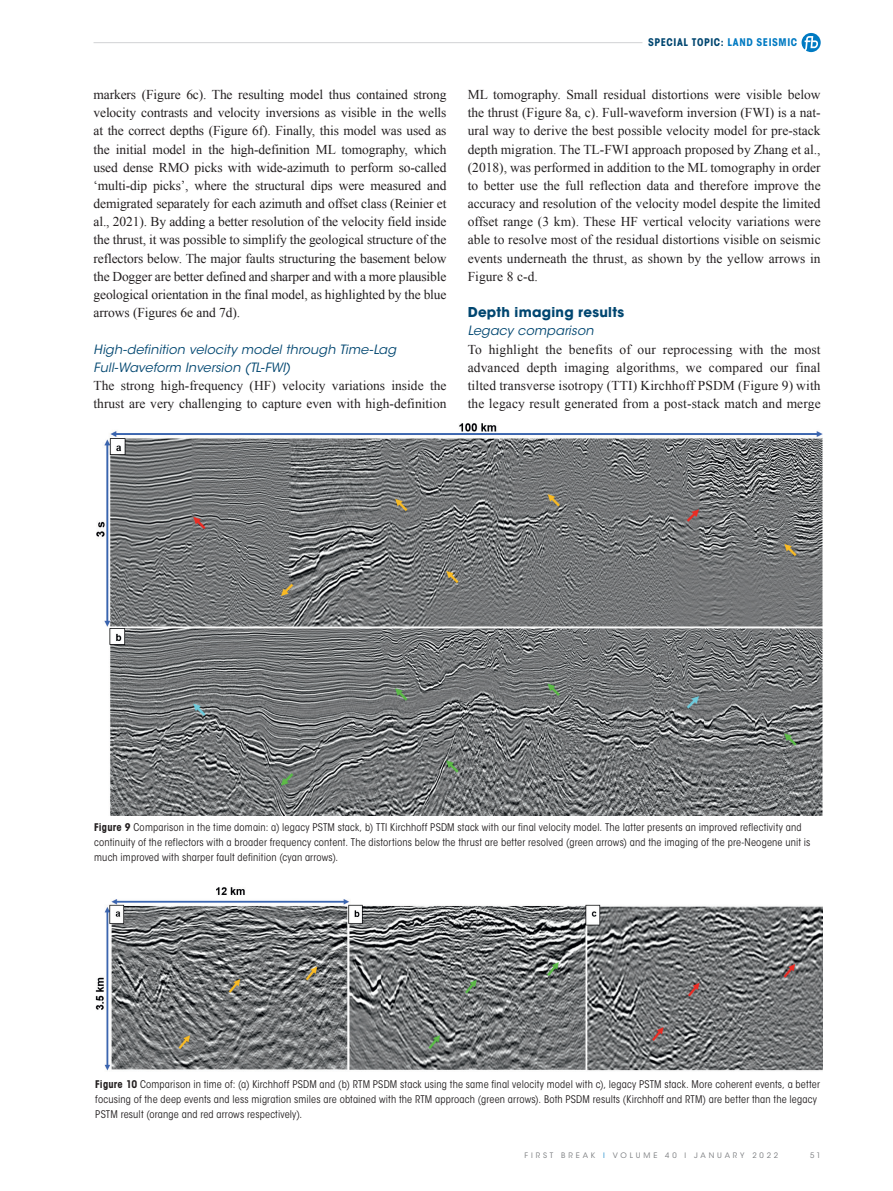
<style>
.page{position:relative;width:893px;height:1191px;background:#fff}
.page>*{position:absolute;margin:0;border:0;box-sizing:border-box;transform-origin:0 0}
._00-FB_BODY{font:13.5px/18.1px "Times New Roman";color:#231f20;text-align:justify}
._02-HEADER_2{font:700 13.5px "ITC Avant Garde Std";letter-spacing:.02em;color:#004670}
._03-HEADER_3{font:italic 12.75px/18.1px "ITC Avant Garde Std";letter-spacing:.01em;color:#004670}
._06-CAPTION_black{font:condensed 10.5px/15px "ITC Avant Garde Std";letter-spacing:.015em;color:#231f20}
.t1{font:700 condensed 10.5px "ITC Avant Garde Std";letter-spacing:.055em;color:#004670}
.t2{font:7.5px "ITC Avant Garde Std";letter-spacing:.385em;color:#787a7d}
.s1{color:#007ac2}
.s2{font-weight:700}
.s3{color:#1c8acb}
</style>
<div class="page">
<hr style="left:94px;top:42px;width:548px;height:1px;background:#d1d2d4">
<svg style="left:801px;top:33px;width:20px;height:19px"></svg>
<img style="left:96px;top:423px;width:727px;height:392px">
<img style="left:95px;top:887px;width:727px;height:184px">
<p class="_00-FB_BODY" style="left:94px;top:85px;width:355px">markers (Figure 6c). The resulting model thus contained strong velocity contrasts and velocity inversions as visible in the wells at the correct depths (Figure 6f). Finally, this model was used as the initial model in the high-definition ML tomography, which used dense RMO picks with wide-azimuth to perform so-called ‘multi-dip picks’, where the structural dips were measured and demigrated separately for each azimuth and offset class (Reinier et al., 2021). By adding a better resolution of the velocity field inside the thrust, it was possible to simplify the geological structure of the reflectors below. The major faults structuring the basement below the Dogger are better defined and sharper and with a more plausible geological orientation in the final model, as highlighted by the blue arrows (Figures 6e and 7d).</p>
<p class="_03-HEADER_3" style="left:94px;top:340px;width:304px">High-definition velocity model through Time-Lag<br>Full-Waveform Inversion (TL-FWI)</p>
<p class="_00-FB_BODY" style="left:94px;top:376px;width:354px">The strong high-frequency (HF) velocity variations inside the thrust are very challenging to capture even with high-definition</p>
<p class="t1" style="left:648px;top:36px;width:151px">SPECIAL TOPIC: <span class="s1">LAND SEISMIC</span></p>
<p class="_00-FB_BODY" style="left:468px;top:85px;width:354px">ML tomography. Small residual distortions were visible below the thrust (Figure 8a, c). Full-waveform inversion (FWI) is a nat&shy;ural way to derive the best possible velocity model for pre-stack depth migration. The TL-FWI approach proposed by Zhang et al., (2018), was performed in addition to the ML tomography in order to better use the full reflection data and therefore improve the accuracy and resolution of the velocity model despite the limited offset range (3 km). These HF vertical velocity variations were able to resolve most of the residual distortions visible on seismic events underneath the thrust, as shown by the yellow arrows in Figure 8 c-d.</p>
<p class="_02-HEADER_2" style="left:468px;top:303px;width:158px">Depth imaging results</p>
<p class="_03-HEADER_3" style="left:468px;top:322px;width:127px">Legacy comparison</p>
<p class="_00-FB_BODY" style="left:468px;top:340px;width:354px">To highlight the benefits of our reprocessing with the most advanced depth imaging algorithms, we compared our final tilted transverse isotropy (TTI) Kirchhoff PSDM (Figure 9) with the legacy result generated from a post-stack match and merge</p>
<p class="_06-CAPTION_black" style="left:94px;top:819px;width:718px"><span class="s2">Figure 9</span> Comparison in the time domain: a) legacy PSTM stack, b) TTI Kirchhoff PSDM stack with our final velocity model. The latter presents an improved reflectivity and continuity of the reflectors with a broader frequency content. The distortions below the thrust are better resolved (green arrows) and the imaging of the pre-Neogene unit is much improved with sharper fault definition (cyan arrows).</p>
<p class="_06-CAPTION_black" style="left:95px;top:1076px;width:726px"><span class="s2">Figure 10</span> Comparison in time of: (a) Kirchhoff PSDM and (b) RTM PSDM stack using the same final velocity model with c), legacy PSTM stack. More coherent events, a better focusing of the deep events and less migration smiles are obtained with the RTM approach (green arrows). Both PSDM results (Kirchhoff and RTM) are better than the legacy<br>PSTM result (orange and red arrows respectively).</p>
<p class="t2" style="left:525px;top:1151px;width:255px">FIRST BREAK <span class="s3">I</span> VOLUME 40 I JANUARY 2022</p>
<p class="t2" style="left:810px;top:1151px;width:12px">5 1</p>
</div>
